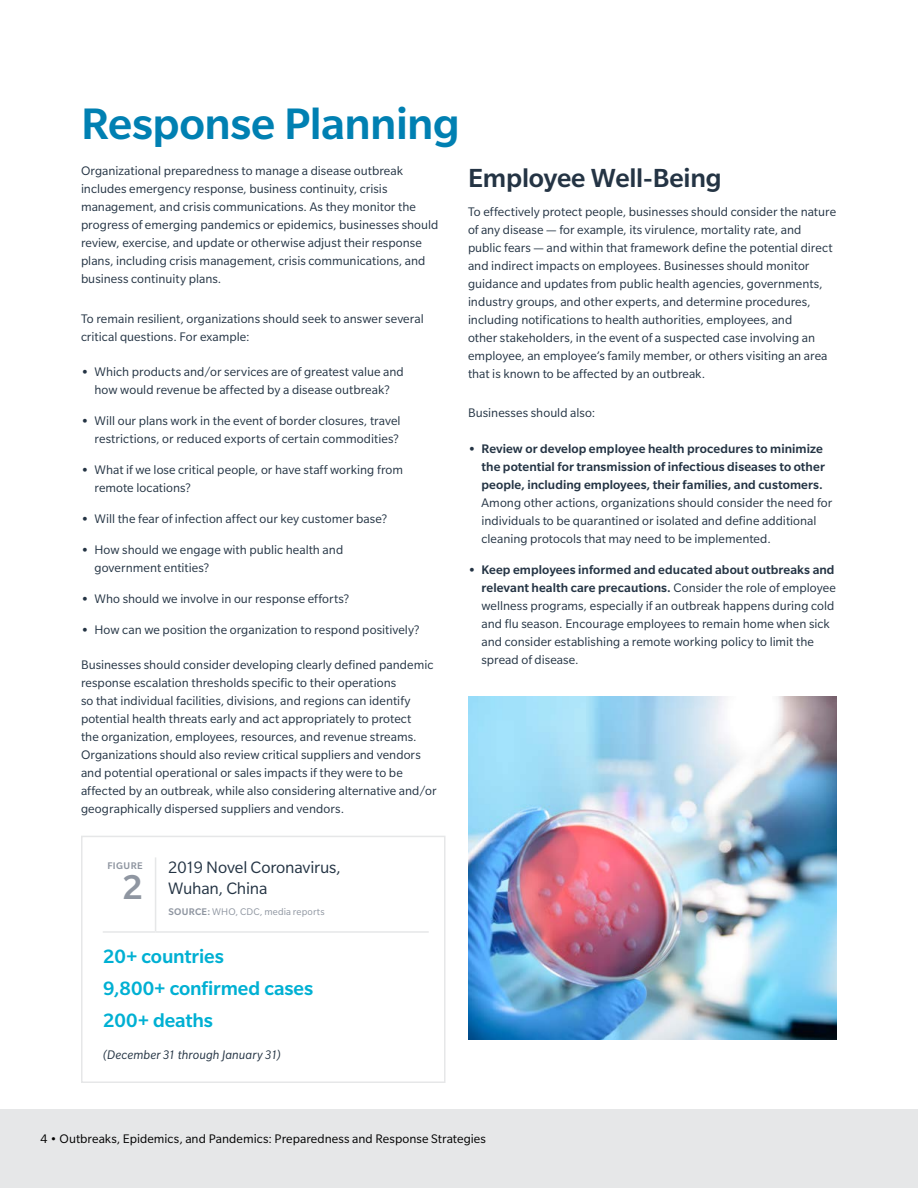
<style>
.page{position:relative;width:918px;height:1188px;background:#fff}
.page>*{position:absolute;margin:0;border:0;box-sizing:border-box;transform-origin:0 0}
.t1{font:500 48px "Slate Pro";letter-spacing:-.01em;color:#0080b2}
.t2{font:500 37.5px "Slate Pro";color:#8f96a1}
.t3{font:500 28.5px "Slate Pro";letter-spacing:-.005em;color:#243444}
.t4{font:500 21px/31.8px "Slate Pro";letter-spacing:-.005em;color:#00b0d3}
.t5{font:18px/21px "Slate Pro";letter-spacing:-.01em;color:#243444}
.t6{font:13.5px/18px "Slate Pro";letter-spacing:.005em;color:#243444}
.t7{font:500 13.5px/18px "Slate Pro";letter-spacing:.005em;color:#243444}
.t8{font:13.5px "Slate Pro";letter-spacing:.005em;color:#000}
.t9{font:italic 13.5px "Slate Pro";letter-spacing:.01em;color:#243444}
.t10{font:10.5px "Slate Pro";letter-spacing:.015em;color:#8f96a1}
.t11{font:500 10.5px "Slate Pro";letter-spacing:.035em;color:#8f96a1}
.s1{font-weight:700}
.s2{font-weight:500}
</style>
<div class="page">
<div style="left:0;top:1109px;width:918px;height:79px;background:#e6e7e8"></div>
<img style="left:468px;top:697px;width:369px;height:343px">
<hr style="left:156px;top:931px;width:273px;height:2px;background:#e6e7e8">
<hr style="left:155px;top:857px;width:1px;height:74px;background:#e6e7e8">
<hr style="left:103px;top:931px;width:53px;height:2px;background:#e6e7e8">
<div style="left:81px;top:836px;width:365px;height:247px;border:2px solid #e6e7e8"></div>
<h1 class="t1" style="left:81px;top:98px;width:380px">Response Planning</h1>
<p class="t6" style="left:81px;top:162px;width:359px">Organizational preparedness to manage a disease outbreak includes emergency response, business continuity, crisis management, and crisis communications. As they monitor the progress of emerging pandemics or epidemics, businesses should review, exercise, and update or otherwise adjust their response plans, including crisis management, crisis communications, and business continuity plans.</p>
<p class="t6" style="left:81px;top:309px;width:344px">To remain resilient, organizations should seek to answer several critical questions. For example:</p>
<p class="t6" style="left:81px;top:362px;width:324px;text-align:center"><span class="s1">•</span> Which products and/or services are of greatest value and how would revenue be affected by a disease outbreak?</p>
<p class="t6" style="left:81px;top:411px;width:321px;text-align:right"><span class="s1">•</span> Will our plans work in the event of border closures, travel restrictions, or reduced exports of certain commodities?</p>
<p class="t6" style="left:94px;top:460px;width:310px;text-indent:-14px"><span class="s1">•</span> What if we lose critical people, or have staff working from remote locations?</p>
<p class="t6" style="left:81px;top:509px;width:308px"><span class="s1">•</span> Will the fear of infection affect our key customer base?</p>
<p class="t6" style="left:94px;top:540px;width:250px;text-indent:-14px"><span class="s1">•</span> How should we engage with public health and government entities?</p>
<p class="t6" style="left:81px;top:589px;width:270px"><span class="s1">•</span> Who should we involve in our response efforts?</p>
<p class="t6" style="left:81px;top:620px;width:340px"><span class="s1">•</span> How can we position the organization to respond positively?</p>
<p class="t6" style="left:81px;top:655px;width:357px">Businesses should consider developing clearly defined pandemic response escalation thresholds specific to their operations<br>so that individual facilities, divisions, and regions can identify potential health threats early and act appropriately to protect<br>the organization, employees, resources, and revenue streams.<br>Organizations should also review critical suppliers and vendors and potential operational or sales impacts if they were to be affected by an outbreak, while also considering alternative and/or geographically dispersed suppliers and vendors.</p>
<h3 class="t3" style="left:468px;top:163px;width:255px">Employee Well-Being</h3>
<p class="t6" style="left:468px;top:202px;width:370px">To effectively protect people, businesses should consider the nature of any disease — for example, its virulence, mortality rate, and public fears — and within that framework define the potential direct and indirect impacts on employees. Businesses should monitor guidance and updates from public health agencies, governments, industry groups, and other experts, and determine procedures, including notifications to health authorities, employees, and<br>other stakeholders, in the event of a suspected case involving an employee, an employee’s family member, or others visiting an area that is known to be affected by an outbreak.</p>
<p class="t6" style="left:468px;top:404px;width:129px">Businesses should also:</p>
<p class="t7" style="left:482px;top:439px;width:345px;text-indent:-14px"><span class="s1">•</span> Review or develop employee health procedures to minimize the potential for transmission of infectious diseases to other people, including employees, their families, and customers.</p>
<p class="t6" style="left:482px;top:493px;width:352px">Among other actions, organizations should consider the need for individuals to be quarantined or isolated and define additional cleaning protocols that may need to be implemented.</p>
<p class="t6" style="left:482px;top:560px;width:356px;text-indent:-14px"><span class="s1">•</span> <span class="s2">Keep employees informed and educated about outbreaks and relevant health care precautions.</span> Consider the role of employee wellness programs, especially if an outbreak happens during cold and flu season. Encourage employees to remain home when sick and consider establishing a remote working policy to limit the spread of disease.</p>
<h3 class="t5" style="left:168px;top:857px;width:174px">2019 Novel Coronavirus,<br>Wuhan, China</h3>
<p class="t10" style="left:168px;top:906px;width:158px"><span class="s2">SOURCE:</span> WHO, CDC, media reports</p>
<h3 class="t4" style="left:103px;top:941px;width:211px">20+ countries<br>9,800+ confirmed cases<br>200+ deaths</h3>
<p class="t9" style="left:103px;top:1047px;width:179px">(December 31 through January 31)</p>
<p class="t11" style="left:107px;top:860px;width:37px">FIGURE</p>
<h2 class="t2" style="left:122px;top:866px;width:22px">2</h2>
<p class="t8" style="left:40px;top:1132px;width:447px">4 • Outbreaks, Epidemics, and Pandemics: Preparedness and Response Strategies</p>
</div>
